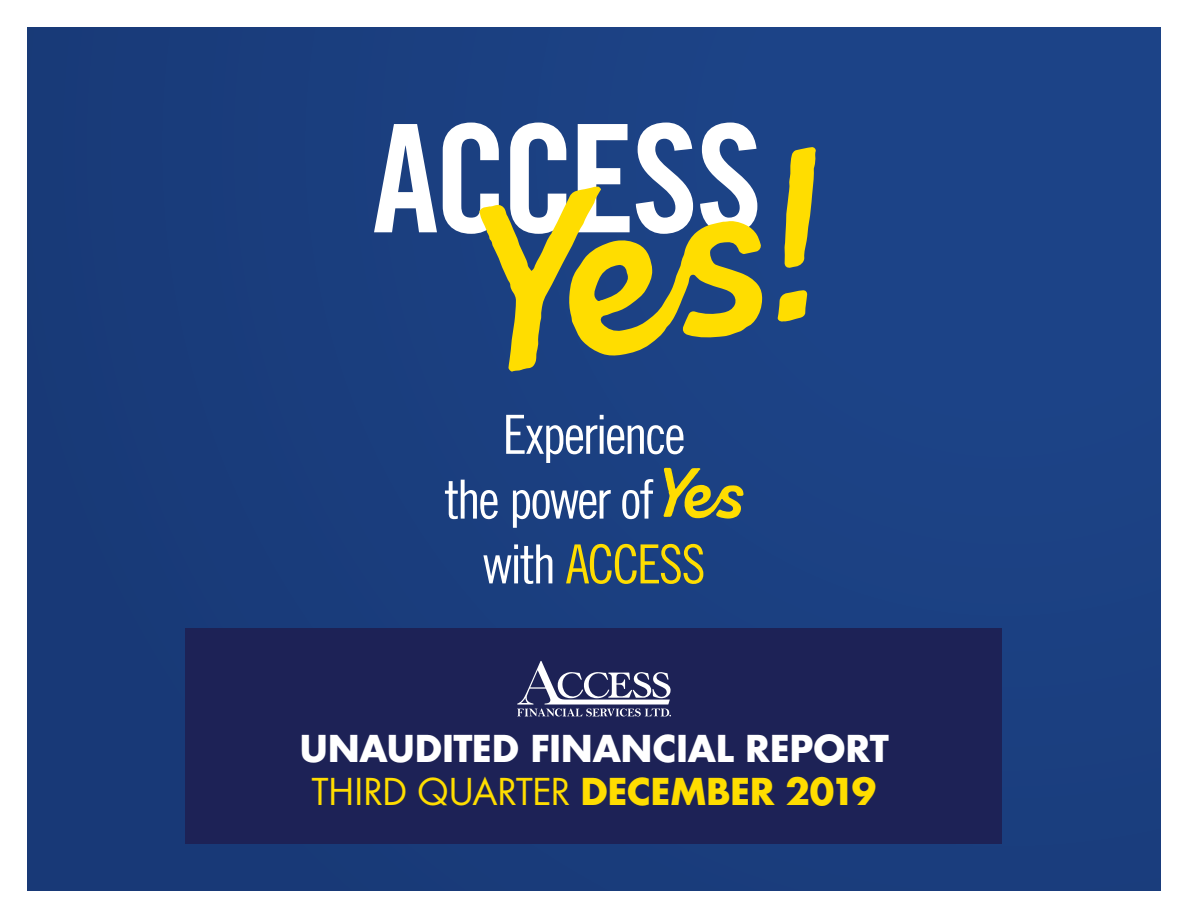
<style>
.page{position:relative;width:1188px;height:918px;background:#fff}
.page>*{position:absolute;margin:0;border:0;box-sizing:border-box;transform-origin:0 0}
.t1{font:150px "Trade Gothic Bold Cond Twenty";letter-spacing:-.035em;color:#fff}
.t2{font:54px "Trade Gothic Cond Eighteen";letter-spacing:-.04em;color:#fff}
.t3{font:54px "Trade Gothic Cond Eighteen";letter-spacing:-.04em;color:#fd0}
.t4{font:700 36px/43.2px "Futura Next";letter-spacing:-.03em;color:#fff;text-align:center}
.s1{color:#fff}
.s2{font-weight:400;color:#fd0}
.s3{color:#fd0}
</style>
<div class="page">
<div style="left:27px;top:27px;width:1134px;height:864px;background:#1b3f80"></div>
<div style="left:186px;top:628px;width:816px;height:216px;background:#1d2256"></div>
<svg style="left:517px;top:661px;width:154px;height:56px"></svg>
<svg style="left:663px;top:468px;width:81px;height:51px"></svg>
<svg style="left:479px;top:186px;width:283px;height:186px"></svg>
<svg style="left:784px;top:147px;width:32px;height:121px"></svg>
<svg style="left:778px;top:290px;width:29px;height:32px"></svg>
<h1 class="t1" style="left:372px;top:88px;width:392px">ACCESS</h1>
<h2 class="t2" style="left:503px;top:403px;width:184px">Experience</h2>
<h2 class="t2" style="left:445px;top:467px;width:211px">the power of</h2>
<h2 class="t3" style="left:482px;top:532px;width:225px"><span class="s1">with</span> Access</h2>
<p class="t4" style="left:299px;top:728px;width:591px">UNAUDITED FINANCIAL REPORT<br><span class="s2">THIRD QUARTER</span> <span class="s3">DECEMBER 2019</span></p>
</div>
